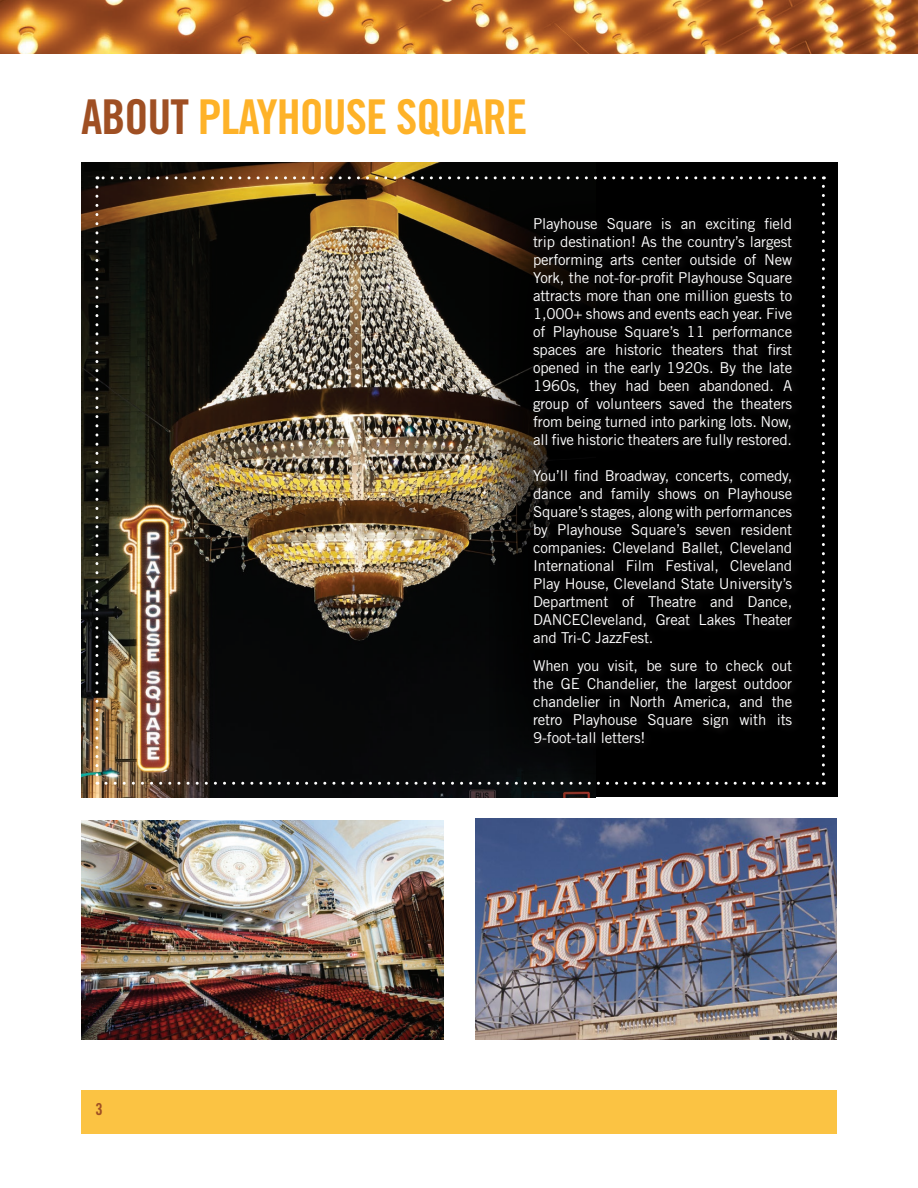
<style>
.page{position:relative;width:918px;height:1188px;background:#fff}
.page>*{position:absolute;margin:0;border:0;box-sizing:border-box;transform-origin:0 0}
.t1{font:48px "Trade Gothic LT Std Bd Cn 20";letter-spacing:-.02em;color:#feb228}
.t2{font:16.5px "Trade Gothic LT Std Bd Cn 20";color:#9f4f23}
.t3{font:15px/18px "Trade Gothic LT Std";letter-spacing:-.01em;color:#fff;text-align:justify}
.s1{color:#9f4f23}
</style>
<div class="page">
<div style="left:81px;top:1091px;width:756px;height:43px;background:#fbc343"></div>
<img style="left:0;top:0;width:918px;height:54px">
<div style="left:81px;top:162px;width:756px;height:635px;background:#000"></div>
<img style="left:81px;top:162px;width:515px;height:635px">
<img style="left:476px;top:819px;width:361px;height:221px">
<img style="left:82px;top:820px;width:361px;height:220px">
<svg style="left:489px;top:190px;width:333px;height:583px"></svg>
<svg style="left:95px;top:187px;width:3px;height:598px"></svg>
<svg style="left:106px;top:782px;width:718px;height:3px"></svg>
<svg style="left:822px;top:176px;width:3px;height:598px"></svg>
<svg style="left:97px;top:176px;width:717px;height:3px"></svg>
<div style="left:530px;top:214px;width:271px;height:538px;background:#030303"></div>
<p class="t1" style="left:81px;top:88px;width:448px"><span class="s1">ABOUT</span> PLAYHOUSE SQUARE</p>
<p class="t2" style="left:95px;top:1099px;width:9px">3</p>
<p class="t3" style="left:533px;top:214px;width:261px">Playhouse Square is an exciting field trip destination! As the country’s largest performing arts center outside of New York, the not-for-profit Playhouse Square attracts more than one million guests to 1,000+ shows and events each year. Five of Playhouse Square’s 11 performance spaces are historic theaters that first opened in the early 1920s. By the late 1960s, they had been abandoned. A group of volunteers saved the theaters from being turned into parking lots. Now, all five historic theaters are fully restored.</p>
<p class="t3" style="left:533px;top:466px;width:261px">You’ll find Broadway, concerts, comedy, dance and family shows on Playhouse Square’s stages, along with performances by Playhouse Square’s seven resident companies: Cleveland Ballet, Cleveland International Film Festival, Cleveland Play House, Cleveland State University’s Department of Theatre and Dance, DANCECleveland, Great Lakes Theater and Tri-C JazzFest.</p>
<p class="t3" style="left:533px;top:656px;width:261px">When you visit, be sure to check out the GE Chandelier, the largest outdoor chandelier in North America, and the retro Playhouse Square sign with its 9-foot-tall letters!</p>
</div>
